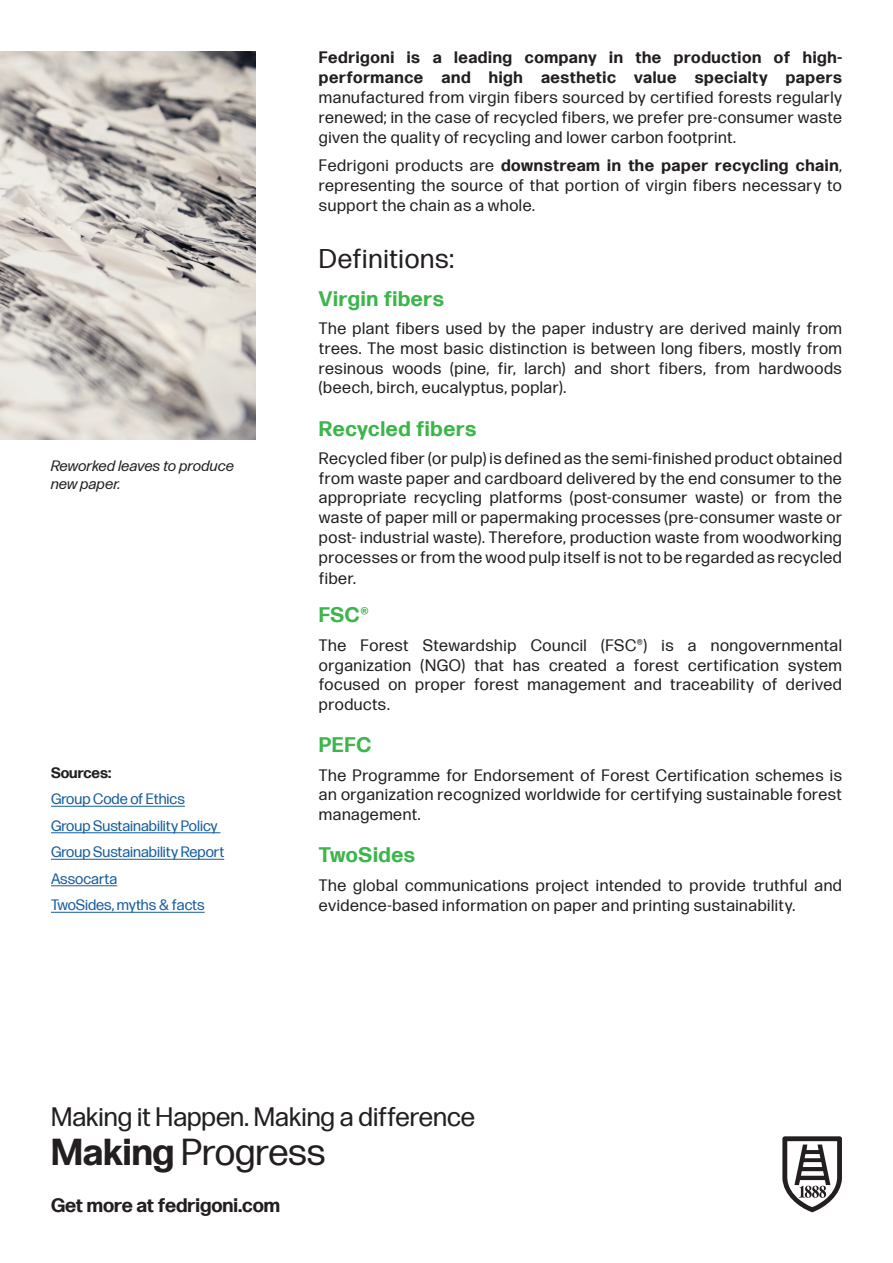
<style>
.page{position:relative;width:893px;height:1263px;background:#fff}
.page>*{position:absolute;margin:0;border:0;box-sizing:border-box;transform-origin:0 0}
.t1{font:37.35px "Forma DJR Text Fedrigoni";letter-spacing:-.01em;color:#231f20}
.t2{font:27px "Forma DJR Text Fedrigoni";letter-spacing:.03em;color:#231f20}
.t3{font:26.55px "Forma DJR Text Fedrigoni";color:#231f20}
.t4{font:700 21px "Forma DJR Text Fedrigoni";letter-spacing:.03em;color:#3cb54b}
.t5{font:700 19.5px "Forma DJR Text Fedrigoni";color:#231f20}
.t6{font:16.5px/19.8px "Forma DJR Text Fedrigoni";letter-spacing:.035em;color:#231f20;text-align:justify}
.t7{font:700 16.5px/19.8px "Forma DJR Text Fedrigoni";letter-spacing:.035em;color:#231f20}
.t8{font:15px/26.5px "Forma DJR Text Fedrigoni";color:#175d9e}
.t9{font:italic 15px/18px "Forma DJR Micro Fedrigoni";color:#231f20}
.t10{font:700 15px "Forma DJR Text Fedrigoni";color:#231f20}
.s1{font-weight:700}
</style>
<div class="page">
<img style="left:0;top:51px;width:255px;height:389px">
<hr style="left:51px;top:806px;width:134px;height:1px;background:#175d9e">
<hr style="left:51px;top:832px;width:169px;height:1px;background:#175d9e">
<hr style="left:51px;top:859px;width:173px;height:1px;background:#175d9e">
<hr style="left:51px;top:885px;width:66px;height:1px;background:#175d9e">
<hr style="left:51px;top:912px;width:154px;height:1px;background:#175d9e">
<svg style="left:782px;top:1136px;width:60px;height:76px"></svg>
<p class="t9" style="left:51px;top:456px;width:185px">Reworked leaves to produce new paper.</p>
<p class="t10" style="left:51px;top:762px;width:62px">Sources:</p>
<p class="t8" style="left:51px;top:785px;width:175px">Group Code of Ethics<br>Group Sustainability Policy<br>Group Sustainability Report<br>Assocarta<br>TwoSides, myths &amp; facts</p>
<p class="t7" style="left:319px;top:47px;width:525px">Fedrigoni is a leading company in the production of high&shy;performance and high aesthetic value specialty papers</p>
<p class="t6" style="left:319px;top:87px;width:524px">manufactured from virgin fibers sourced by certified forests regularly renewed; in the case of recycled fibers, we prefer pre-consumer waste given the quality of recycling and lower carbon footprint.</p>
<p class="t6" style="left:319px;top:155px;width:524px">Fedrigoni products are <span class="s1">downstream in the paper recycling chain</span>, representing the source of that portion of virgin fibers necessary to support the chain as a whole.</p>
<h2 class="t2" style="left:319px;top:241px;width:137px">Definitions:</h2>
<p class="t4" style="left:319px;top:285px;width:127px">Virgin fibers</p>
<p class="t6" style="left:319px;top:318px;width:525px">The plant fibers used by the paper industry are derived mainly from trees. The most basic distinction is between long fibers, mostly from resinous woods (pine, fir, larch) and short fibers, from hardwoods (beech, birch, eucalyptus, poplar).</p>
<p class="t4" style="left:319px;top:415px;width:159px">Recycled fibers</p>
<p class="t6" style="left:319px;top:448px;width:525px">Recycled fiber (or pulp) is defined as the semi-finished product obtained from waste paper and cardboard delivered by the end consumer to the appropriate recycling platforms (post-consumer waste) or from the waste of paper mill or papermaking processes (pre-consumer waste or post- industrial waste). Therefore, production waste from woodworking processes or from the wood pulp itself is not to be regarded as recycled</p>
<p class="t6" style="left:319px;top:569px;width:38px">fiber.</p>
<p class="t4" style="left:319px;top:601px;width:51px">FSC®</p>
<p class="t6" style="left:319px;top:635px;width:525px">The Forest Stewardship Council (FSC®) is a nongovernmental organization (NGO) that has created a forest certification system focused on proper forest management and traceability of derived products.</p>
<p class="t4" style="left:319px;top:731px;width:54px">PEFC</p>
<p class="t6" style="left:319px;top:765px;width:525px">The Programme for Endorsement of Forest Certification schemes is an organization recognized worldwide for certifying sustainable forest management.</p>
<p class="t4" style="left:319px;top:841px;width:98px">TwoSides</p>
<p class="t6" style="left:319px;top:875px;width:524px">The global communications project intended to provide truthful and evidence-based information on paper and printing sustainability.</p>
<h3 class="t3" style="left:51px;top:1100px;width:426px">Making it Happen. Making a difference</h3>
<h1 class="t1" style="left:51px;top:1128px;width:276px"><span class="s1">Making</span> Progress</h1>
<p class="t5" style="left:51px;top:1192px;width:231px">Get more at fedrigoni.com</p>
</div>
